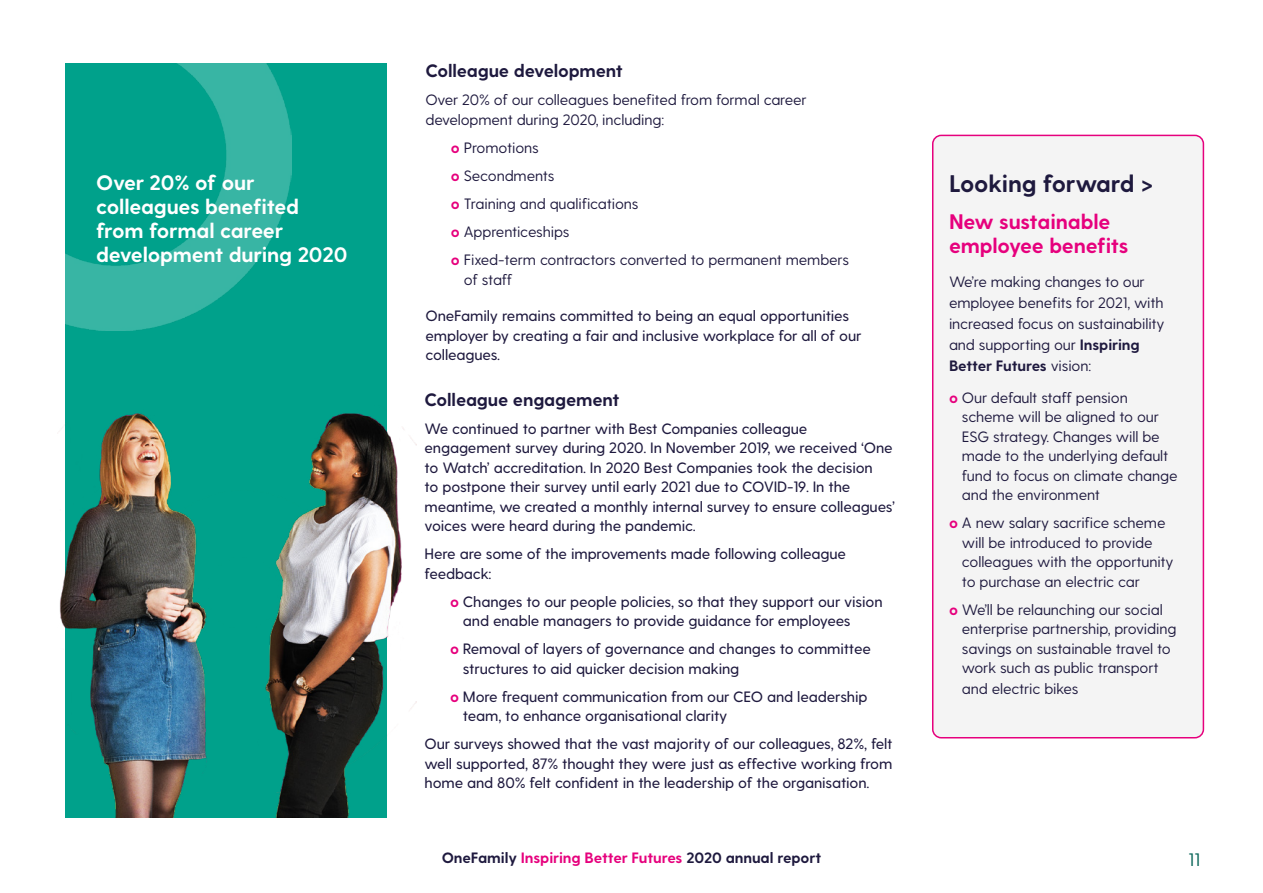
<style>
.page{position:relative;width:1263px;height:893px;background:#fff}
.page>*{position:absolute;margin:0;border:0;box-sizing:border-box;transform-origin:0 0}
.t1{font:700 24px "Greycliff CF";letter-spacing:-.01em;color:#1e193e}
.t2{font:700 21px/24px "Greycliff CF";letter-spacing:-.01em;color:#fff}
.t3{font:700 21px/24px "Greycliff CF";letter-spacing:-.01em;color:#e6007d}
.t4{font:700 18px "Greycliff CF";letter-spacing:-.01em;color:#1e193e}
.t5{font:18px "Greycliff CF";color:#006053}
.t6{font:500 15px/19.5px "Greycliff CF";letter-spacing:-.01em;color:#1e193e}
.t7{font:15px/19.5px "Greycliff CF";letter-spacing:-.01em;color:#1e193e}
.t8{font:700 15px "Greycliff CF";letter-spacing:-.01em;color:#1e193e}
.s1{font-weight:700;color:#e6007d}
.s2{font-weight:700}
.s3{color:#e6007d}
</style>
<div class="page">
<div style="left:933px;top:135px;width:270px;height:603px;background:#f4f4f4;border-radius:9px"></div>
<div style="left:932px;top:135px;width:272px;height:603px;border:2px solid #e6007d;border-radius:9px"></div>
<div style="left:66px;top:63px;width:321px;height:754px;background:#00a18b"></div>
<img style="left:66px;top:64px;width:226px;height:266px">
<img style="left:59px;top:405px;width:358px;height:412px">
<h2 class="t2" style="left:96px;top:171px;width:253px">Over 20% of our colleagues benefited from formal career development during 2020</h2>
<p class="t4" style="left:425px;top:60px;width:199px">Colleague development</p>
<p class="t7" style="left:425px;top:91px;width:383px">Over 20% of our colleagues benefited from formal career development during 2020, including:</p>
<p class="t7" style="left:451px;top:134px;width:400px;line-height:28px"><span class="s1">о</span> Promotions<br><span class="s1">о</span> Secondments<br><span class="s1">о</span> Training and qualifications<br><span class="s1">о</span> Apprenticeships<br><span class="s1">о</span> Fixed-term contractors converted to permanent members</p>
<p class="t7" style="left:464px;top:270px;width:50px">of staff</p>
<p class="t6" style="left:425px;top:306px;width:437px">OneFamily remains committed to being an equal opportunities employer by creating a fair and inclusive workplace for all of our colleagues.</p>
<p class="t4" style="left:424px;top:388px;width:197px">Colleague engagement</p>
<p class="t6" style="left:424px;top:419px;width:472px">We continued to partner with Best Companies colleague engagement survey during 2020. In November 2019, we received ‘One to Watch’ accreditation. In 2020 Best Companies took the decision<br>to postpone their survey until early 2021 due to COVID-19. In the meantime, we created a monthly internal survey to ensure colleagues’ voices were heard during the pandemic.</p>
<p class="t6" style="left:424px;top:544px;width:423px">Here are some of the improvements made following colleague feedback:</p>
<p class="t6" style="left:463px;top:592px;width:421px;text-indent:-13px"><span class="s1">о</span> Changes to our people policies, so that they support our vision and enable managers to provide guidance for employees</p>
<p class="t6" style="left:463px;top:640px;width:409px;text-indent:-13px"><span class="s1">о</span> Removal of layers of governance and changes to committee structures to aid quicker decision making</p>
<p class="t6" style="left:463px;top:687px;width:406px;text-indent:-13px"><span class="s1">о</span> More frequent communication from our CEO and leadership team, to enhance organisational clarity</p>
<p class="t6" style="left:424px;top:735px;width:470px;text-align:justify">Our surveys showed that the vast majority of our colleagues, 82%, felt well supported, 87% thought they were just as effective working from home and 80% felt confident in the leadership of the organisation.</p>
<h1 class="t1" style="left:949px;top:169px;width:206px">Looking forward &gt;</h1>
<h2 class="t3" style="left:949px;top:210px;width:181px">New sustainable employee benefits</h2>
<p class="t7" style="left:949px;top:271px;width:217px;line-height:21px">We’re making changes to our employee benefits for 2021, with increased focus on sustainability and supporting our <span class="s2">Inspiring<br>Better Futures</span> vision:</p>
<p class="t7" style="left:962px;top:388px;width:217px;text-indent:-13px"><span class="s1">о</span> Our default staff pension scheme will be aligned to our<br>ESG strategy. Changes will be made to the underlying default fund to focus on climate change and the environment</p>
<p class="t7" style="left:962px;top:514px;width:213px;text-indent:-13px"><span class="s1">о</span> A new salary sacrifice scheme will be introduced to provide colleagues with the opportunity to purchase an electric car</p>
<p class="t7" style="left:962px;top:600px;width:216px;text-indent:-13px"><span class="s1">о</span> We’ll be relaunching our social enterprise partnership, providing savings on sustainable travel to work such as public transport</p>
<p class="t7" style="left:962px;top:680px;width:118px">and electric bikes</p>
<p class="t8" style="left:442px;top:849px;width:381px">OneFamily <span class="s3">Inspiring Better Futures</span> 2020 annual report</p>
<p class="t5" style="left:1188px;top:849px;width:13px">11</p>
</div>
